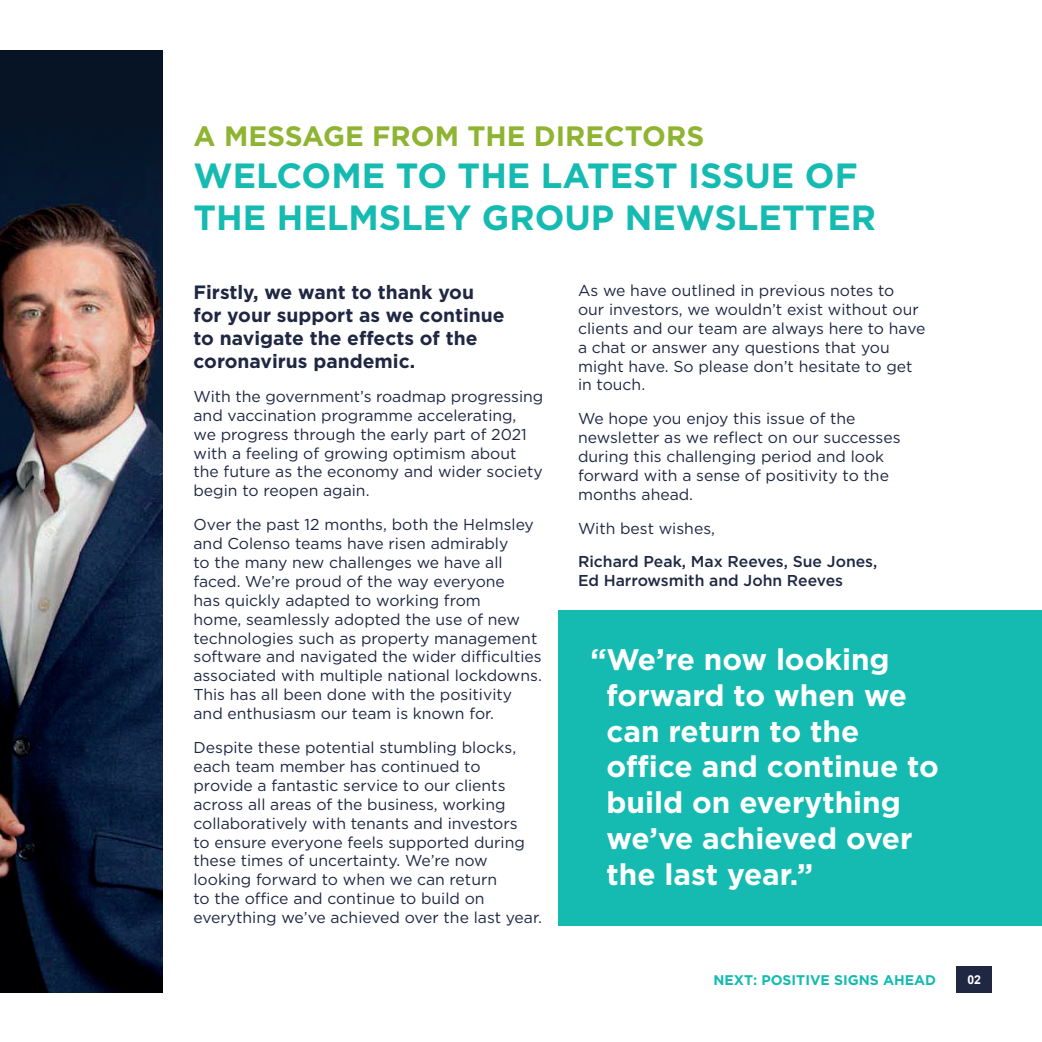
<style>
.page{position:relative;width:1042px;height:1042px;background:#fff}
.page>*{position:absolute;margin:0;border:0;box-sizing:border-box;transform-origin:0 0}
.t1{font:700 35px/42px "Gotham";color:#15bbb1}
.t2{font:700 29.75px/35.7px "Gotham";color:#fff}
.t3{font:700 28px "Gotham";color:#8eb432}
.t4{font:700 19.25px/23.1px "Gotham";color:#1f2743}
.t5{font:15.75px/18.9px "Gotham";color:#1f2743}
.t6{font:500 15.75px/18.9px "Gotham";color:#1f2743}
.t7{font:700 14px "Gotham";color:#15bbb1}
.t8{font:700 12.25px "Arial";color:#fff}
</style>
<div class="page">
<div style="left:0;top:50px;width:163px;height:942px;background:#071425"></div>
<img style="left:0;top:183px;width:163px;height:809px">
<div style="left:956px;top:966px;width:35px;height:26px;background:#1f2743"></div>
<div style="left:558px;top:610px;width:484px;height:315px;background:#15bbb1"></div>
<h3 class="t3" style="left:193px;top:118px;width:512px">A MESSAGE FROM THE DIRECTORS</h3>
<h1 class="t1" style="left:193px;top:155px;width:684px">WELCOME TO THE LATEST ISSUE OF<br>THE HELMSLEY GROUP NEWSLETTER</h1>
<p class="t4" style="left:193px;top:280px;width:313px">Firstly, we want to thank you for your support as we continue to navigate the effects of the coronavirus pandemic.</p>
<p class="t5" style="left:193px;top:386px;width:351px">With the government’s roadmap progressing and vaccination programme accelerating,<br>we progress through the early part of 2021 with a feeling of growing optimism about the future as the economy and wider society begin to reopen again.</p>
<p class="t5" style="left:193px;top:515px;width:350px">Over the past 12 months, both the Helmsley and Colenso teams have risen admirably<br>to the many new challenges we have all faced. We’re proud of the way everyone<br>has quickly adapted to working from<br>home, seamlessly adopted the use of new technologies such as property management software and navigated the wider difficulties associated with multiple national lockdowns.<br>This has all been done with the positivity and enthusiasm our team is known for.</p>
<p class="t5" style="left:193px;top:737px;width:350px">Despite these potential stumbling blocks, each team member has continued to provide a fantastic service to our clients across all areas of the business, working collaboratively with tenants and investors<br>to ensure everyone feels supported during these times of uncertainty. We’re now looking forward to when we can return<br>to the office and continue to build on everything we’ve achieved over the last year.</p>
<p class="t5" style="left:578px;top:280px;width:349px">As we have outlined in previous notes to<br>our investors, we wouldn’t exist without our clients and our team are always here to have a chat or answer any questions that you might have. So please don’t hesitate to get in touch.</p>
<p class="t5" style="left:578px;top:409px;width:324px">We hope you enjoy this issue of the newsletter as we reflect on our successes during this challenging period and look forward with a sense of positivity to the months ahead.</p>
<p class="t5" style="left:578px;top:518px;width:138px">With best wishes,</p>
<p class="t6" style="left:578px;top:552px;width:301px">Richard Peak, Max Reeves, Sue Jones,<br>Ed Harrowsmith and John Reeves</p>
<h2 class="t2" style="left:606px;top:642px;width:334px;text-indent:-16px">“We’re now looking forward to when we can return to the office and continue to build on everything we’ve achieved over the last year.”</h2>
<p class="t7" style="left:713px;top:970px;width:224px">NEXT: POSITIVE SIGNS AHEAD</p>
<p class="t8" style="left:967px;top:971px;width:15px">02</p>
</div>
